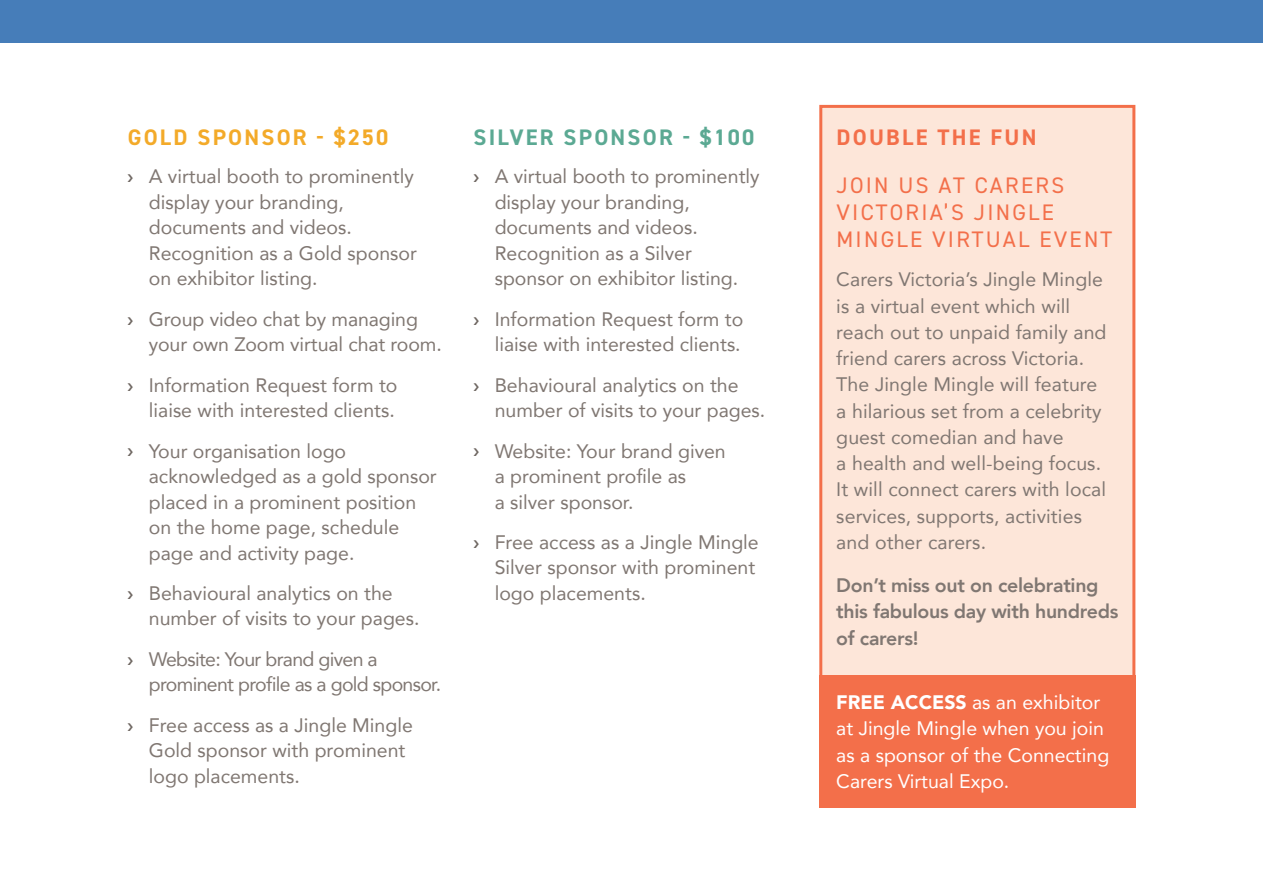
<style>
.page{position:relative;width:1263px;height:893px;background:#fff}
.page>*{position:absolute;margin:0;border:0;box-sizing:border-box;transform-origin:0 0}
.t1{font:22.5px/27px "DIN2014";letter-spacing:.1em;color:#f36f4a}
.t2{font:700 22.5px "DIN2014";letter-spacing:.1em;color:#5ba993}
.t3{font:700 22.5px "DIN2014";letter-spacing:.1em;color:#f3aa29}
.t4{font:700 22.5px "DIN2014";letter-spacing:.1em;color:#f36f4a}
.t5{font:19.5px/25.5px "Avenir";color:#807772}
.t6{font:19.5px/26.2px "Avenir";color:#fff}
.t7{font:800 19.5px/26.2px "Avenir";letter-spacing:-.015em;color:#807772}
.t8{font:19.5px/25.5px "Avenir";letter-spacing:-.035em;color:#807772}
.s1{font-weight:900}
</style>
<div class="page">
<div style="left:819px;top:104px;width:317px;height:593px;background:#fde6d9"></div>
<div style="left:0;top:0;width:1263px;height:43px;background:#467db9"></div>
<div style="left:819px;top:675px;width:316px;height:133px;background:#f36f4a"></div>
<p class="t3" style="left:128px;top:122px;width:262px">GOLD SPONSOR - $250</p>
<p class="t5" style="left:149px;top:163px;width:270px">A virtual booth to prominently display your branding, documents and videos.<br>Recognition as a Gold sponsor on exhibitor listing.</p>
<p class="t5" style="left:149px;top:306px;width:295px">Group video chat by managing your own Zoom virtual chat room.</p>
<p class="t5" style="left:149px;top:372px;width:250px">Information Request form to liaise with interested clients.</p>
<p class="t5" style="left:149px;top:437px;width:289px">Your organisation logo acknowledged as a gold sponsor placed in a prominent position on the home page, schedule page and activity page.</p>
<p class="t5" style="left:149px;top:580px;width:272px">Behavioural analytics on the number of visits to your pages.</p>
<p class="t8" style="left:149px;top:646px;width:294px">Website: Your brand given a prominent profile as a gold sponsor.</p>
<p class="t5" style="left:149px;top:712px;width:266px">Free access as a Jingle Mingle<br>Gold sponsor with prominent logo placements.</p>
<p class="t2" style="left:473px;top:122px;width:282px">SILVER SPONSOR - $100</p>
<p class="t5" style="left:495px;top:163px;width:266px">A virtual booth to prominently display your branding, documents and videos.<br>Recognition as a Silver sponsor on exhibitor listing.</p>
<p class="t5" style="left:495px;top:306px;width:250px">Information Request form to liaise with interested clients.</p>
<p class="t5" style="left:495px;top:372px;width:272px">Behavioural analytics on the number of visits to your pages.</p>
<p class="t5" style="left:495px;top:437px;width:233px">Website: Your brand given a prominent profile as<br>a silver sponsor.</p>
<p class="t5" style="left:495px;top:529px;width:266px">Free access as a Jingle Mingle<br>Silver sponsor with prominent logo placements.</p>
<p class="t4" style="left:836px;top:122px;width:202px">DOUBLE THE FUN</p>
<p class="t1" style="left:836px;top:172px;width:277px">JOIN US AT CARERS<br>VICTORIA’S JINGLE<br>MINGLE VIRTUAL EVENT</p>
<p class="t5" style="left:836px;top:266px;width:272px;line-height:26.2px">Carers Victoria’s Jingle Mingle is a virtual event which will reach out to unpaid family and friend carers across Victoria.<br>The Jingle Mingle will feature a hilarious set from a celebrity guest comedian and have<br>a health and well-being focus.<br>It will connect carers with local services, supports, activities and other carers.</p>
<p class="t7" style="left:836px;top:572px;width:283px">Don’t miss out on celebrating this fabulous day with hundreds of carers!</p>
<p class="t6" style="left:836px;top:689px;width:274px"><span class="s1">FREE ACCESS</span> as an exhibitor at Jingle Mingle when you join as a sponsor of the Connecting<br>Carers Virtual Expo.</p>
</div>
